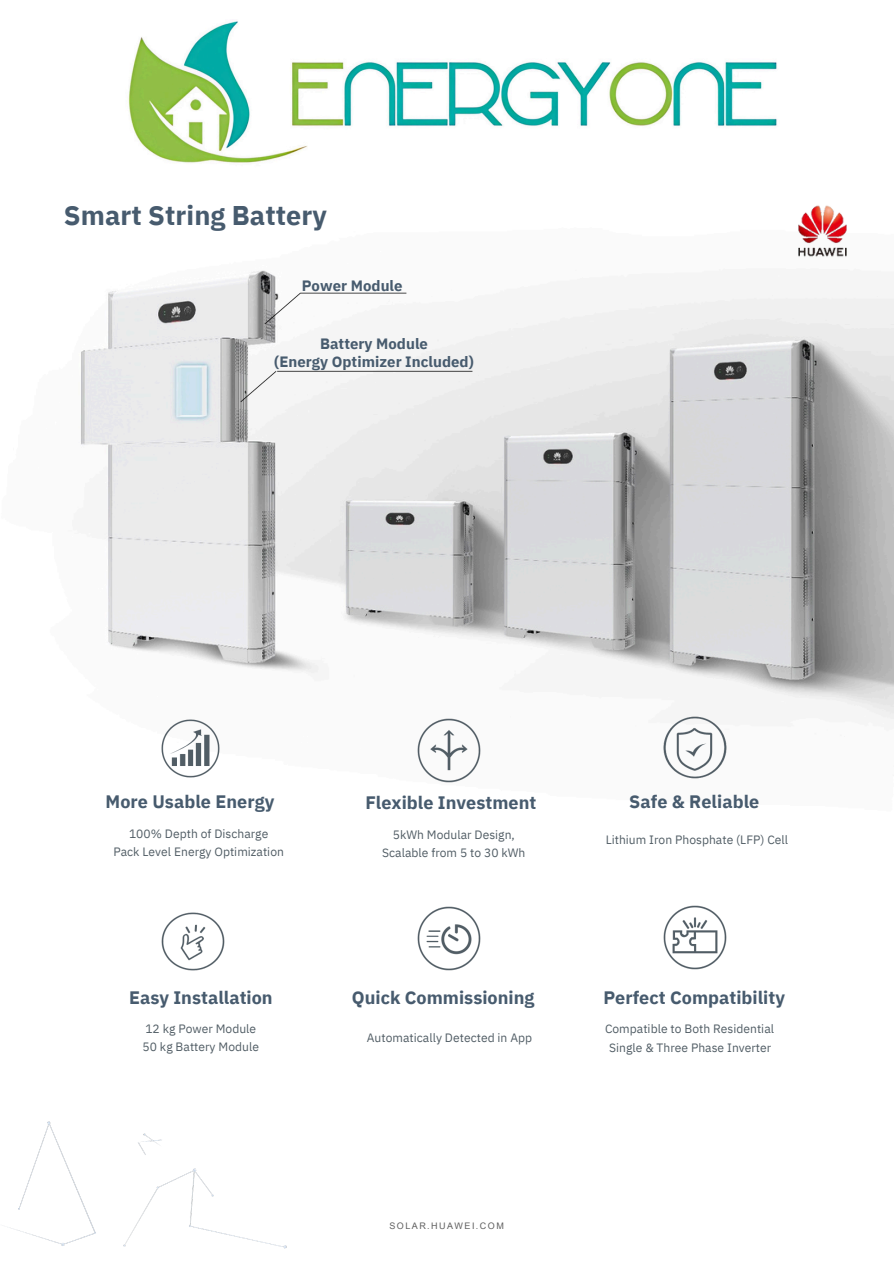
<style>
.page{position:relative;width:894px;height:1264px;background:#fff}
.page>*{position:absolute;margin:0;border:0;box-sizing:border-box;transform-origin:0 0}
.t1{font:700 27px "IBM Plex Sans";color:#475b6e}
.t2{font:700 18px "IBM Plex Sans";color:#475b6e}
.t3{font:700 15px/18px "IBM Plex Sans";color:#475b6e;text-align:center}
.t4{font:12px/18px "IBM Plex Sans";color:#515d65;text-align:center}
.t5{font:9px "Arial Unicode MS";letter-spacing:.16em;color:#5f5f5f}
</style>
<div class="page">
<img style="left:9px;top:1121px;width:278px;height:128px">
<img style="left:81px;top:270px;width:812px;height:449px">
<img style="left:161px;top:912px;width:64px;height:59px">
<img style="left:154px;top:712px;width:72px;height:66px">
<img style="left:258px;top:285px;width:155px;height:46px">
<img style="left:233px;top:363px;width:246px;height:47px">
<img style="left:410px;top:711px;width:77px;height:72px">
<img style="left:417px;top:906px;width:64px;height:65px">
<img style="left:656px;top:709px;width:77px;height:70px">
<img style="left:663px;top:905px;width:64px;height:65px">
<img style="left:798px;top:205px;width:49px;height:52px">
<img style="left:128px;top:21px;width:649px;height:142px">
<h2 class="t1" style="left:64px;top:197px;width:264px">Smart String Battery</h2>
<p class="t3" style="left:302px;top:276px;width:102px">Power Module</p>
<p class="t3" style="left:274px;top:334px;width:201px">Battery Module<br>(Energy Optimizer Included)</p>
<h4 class="t2" style="left:105px;top:789px;width:170px">More Usable Energy</h4>
<h2 class="t2" style="left:365px;top:790px;width:172px">Flexible Investment</h2>
<h4 class="t2" style="left:629px;top:789px;width:131px">Safe &amp; Reliable</h4>
<h4 class="t4" style="left:113px;top:824px;width:172px">100% Depth of Discharge<br>Pack Level Energy Optimization</h4>
<h4 class="t4" style="left:382px;top:825px;width:145px">5kWh Modular Design,<br>Scalable from 5 to 30 kWh</h4>
<h2 class="t2" style="left:129px;top:986px;width:145px">Easy Installation</h2>
<h4 class="t4" style="left:142px;top:1019px;width:118px;text-align:left">12 kg Power Module<br>50 kg Battery Module</h4>
<p class="t2" style="left:352px;top:986px;width:184px">Quick Commissioning</p>
<p class="t4" style="left:367px;top:1028px;width:167px">Automatically Detected in App</p>
<h2 class="t5" style="left:389px;top:1219px;width:116px">SOLAR.HUAWEI.COM</h2>
<p class="t4" style="left:605px;top:830px;width:184px">Lithium Iron Phosphate (LFP) Cell</p>
<h4 class="t2" style="left:603px;top:986px;width:183px">Perfect Compatibility</h4>
<h2 class="t4" style="left:605px;top:1019px;width:170px">Compatible to Both Residential</h2>
<h4 class="t4" style="left:609px;top:1038px;width:163px">Single &amp; Three Phase Inverter</h4>
</div>
